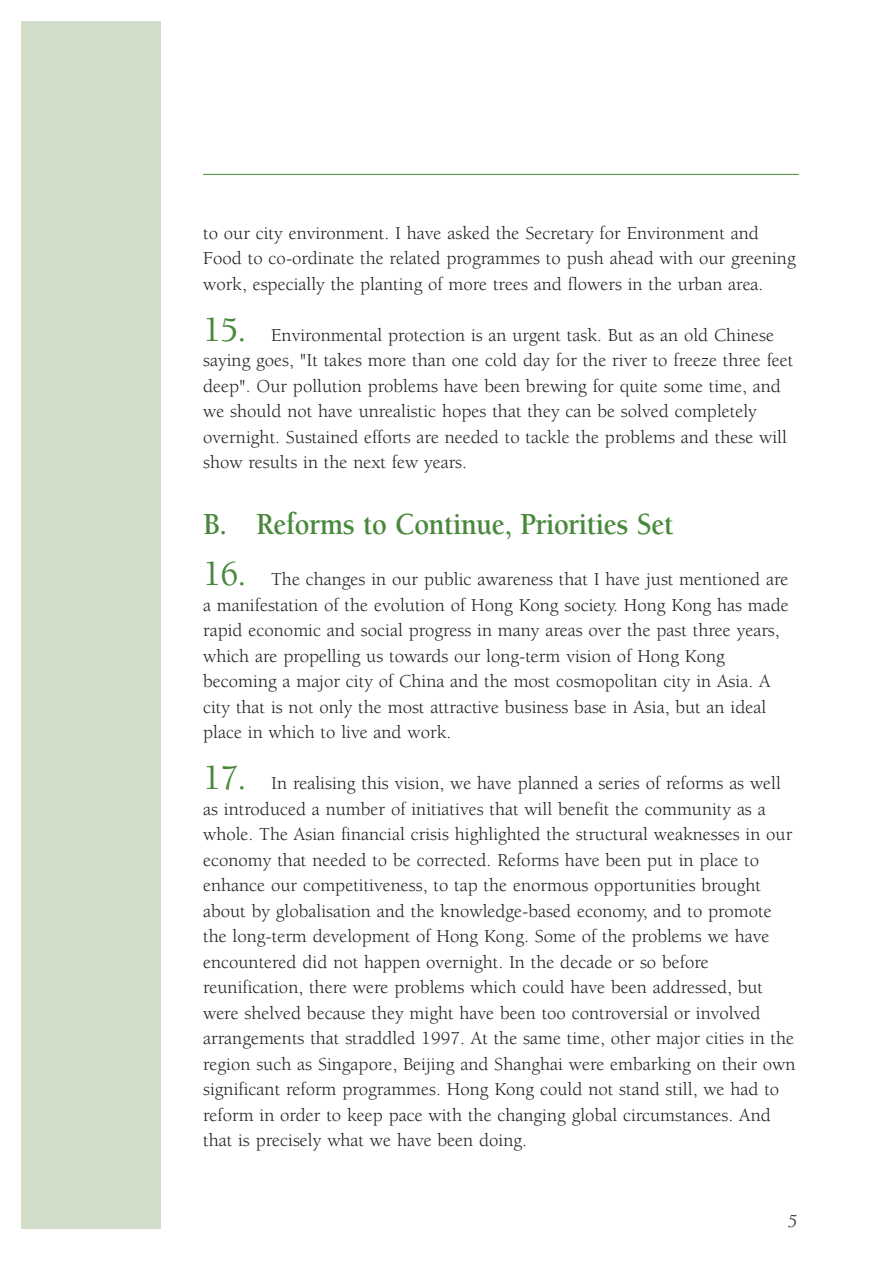
<style>
.page{position:relative;width:893px;height:1263px;background:#fff}
.page>*{position:absolute;margin:0;border:0;box-sizing:border-box;transform-origin:0 0}
.t1{font:700 31.5px "Berkeley";letter-spacing:-.015em;color:#49893c;scale:.9 1}
.t2{font:18.75px/25.5px "Berkeley";color:#231f20}
.t3{font:italic 18.75px "Berkeley";color:#231f20}
.s1{font-weight:500;font-size:36px;color:#49893c}
</style>
<div class="page">
<div style="left:21px;top:21px;width:139px;height:1207px;background:#d3deca"></div>
<hr style="left:203px;top:174px;width:595px;height:1px;background:#49893c">
<p class="t2" style="left:203px;top:222px;width:594px">to our city environment. I have asked the Secretary for Environment and<br>Food to co-ordinate the related programmes to push ahead with our greening work, especially the planting of more trees and flowers in the urban area.</p>
<p class="t2" style="left:203px;top:324px;width:592px"><span class="s1">15.</span> Environmental protection is an urgent task. But as an old Chinese saying goes, "It takes more than one cold day for the river to freeze three feet deep". Our pollution problems have been brewing for quite some time, and we should not have unrealistic hopes that they can be solved completely overnight. Sustained efforts are needed to tackle the problems and these will show results in the next few years.</p>
<h1 class="t1" style="left:203px;top:512px;width:524px">B. Reforms to Continue, Priorities Set</h1>
<p class="t2" style="left:203px;top:568px;width:587px"><span class="s1">16.</span> The changes in our public awareness that I have just mentioned are a manifestation of the evolution of Hong Kong society. Hong Kong has made rapid economic and social progress in many areas over the past three years, which are propelling us towards our long-term vision of Hong Kong becoming a major city of China and the most cosmopolitan city in Asia. A city that is not only the most attractive business base in Asia, but an ideal place in which to live and work.</p>
<p class="t2" style="left:203px;top:772px;width:594px"><span class="s1">17.</span> In realising this vision, we have planned a series of reforms as well as introduced a number of initiatives that will benefit the community as a whole. The Asian financial crisis highlighted the structural weaknesses in our economy that needed to be corrected. Reforms have been put in place to enhance our competitiveness, to tap the enormous opportunities brought about by globalisation and the knowledge-based economy, and to promote the long-term development of Hong Kong. Some of the problems we have encountered did not happen overnight. In the decade or so before reunification, there were problems which could have been addressed, but were shelved because they might have been too controversial or involved arrangements that straddled 1997. At the same time, other major cities in the region such as Singapore, Beijing and Shanghai were embarking on their own significant reform programmes. Hong Kong could not stand still, we had to reform in order to keep pace with the changing global circumstances. And that is precisely what we have been doing.</p>
<p class="t3" style="left:788px;top:1213px;width:11px">5</p>
</div>
